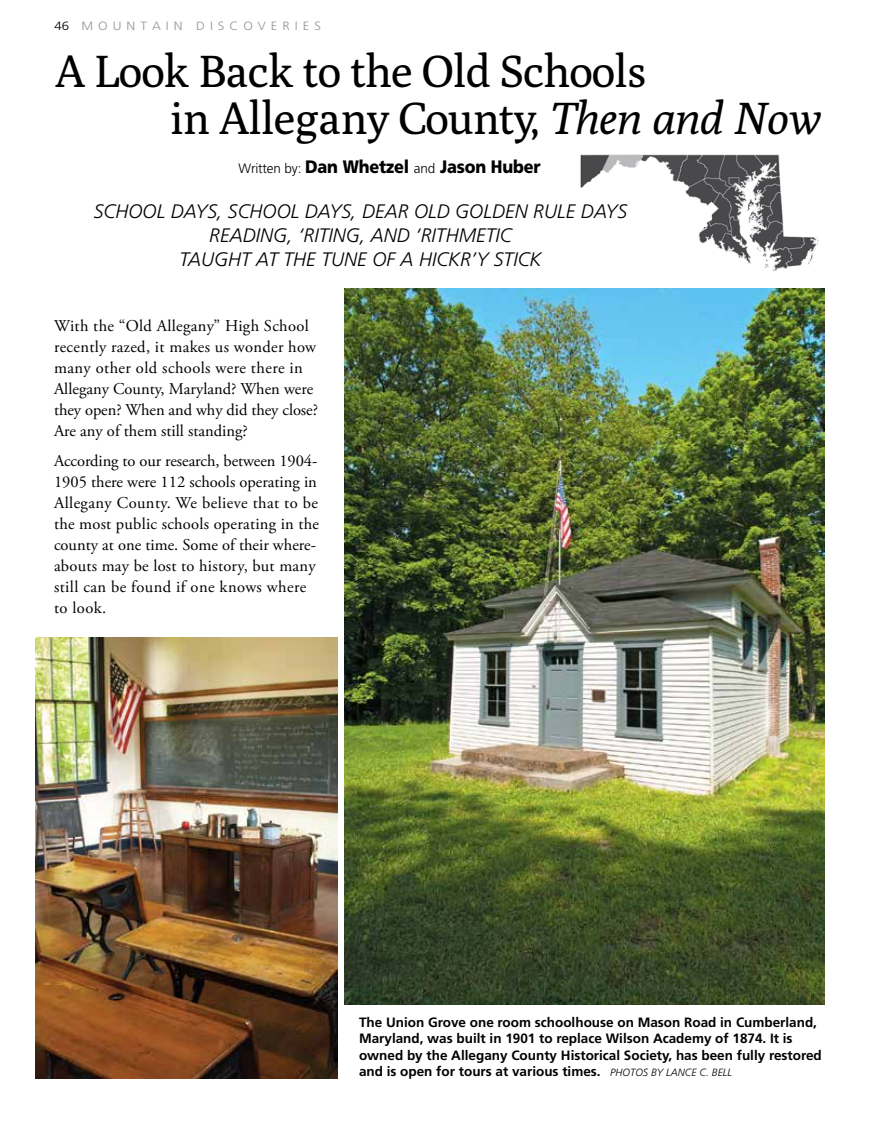
<style>
.page{position:relative;width:878px;height:1134px;background:#fff}
.page>*{position:absolute;margin:0;border:0;box-sizing:border-box;transform-origin:0 0}
.t1{font:45px/46.5px "Poly";letter-spacing:-.02em;color:#000}
.t2{font:italic 300 19.5px/24px "Frutiger";color:#000;text-align:center}
.t3{font:900 18px "Frutiger";letter-spacing:-.01em;color:#000;scale:.9 1}
.t4{font:16.5px/21px "Adobe Garamond Pro";letter-spacing:.015em;color:#000}
.t5{font:700 13.5px/16.5px "Frutiger";color:#000}
.t6{font:300 12px "Frutiger";color:#939598;scale:1.1 1}
.s1{color:#000}
.s2{font-style:italic}
.s3{font-weight:300;font-size:13.5px}
.s4{font-weight:300;font-style:italic;font-size:10.5px}
</style>
<div class="page">
<img style="left:580px;top:154px;width:239px;height:117px">
<img style="left:344px;top:289px;width:480px;height:716px">
<img style="left:35px;top:637px;width:302px;height:442px">
<p class="t6" style="left:55px;top:19px;width:244px"><span class="s1">46</span> M O U N T A I N D I S C O V E R I E S</p>
<h1 class="t1" style="left:170px;top:48px;width:652px;text-indent:-115px">A Look Back to the Old Schools<br>in Allegany County, <span class="s2">Then and Now</span></h1>
<p class="t3" style="left:238px;top:156px;width:337px"><span class="s3">WRITTEN BY:</span> Dan Whetzel <span class="s3">AND</span> Jason Huber</p>
<p class="t2" style="left:94px;top:199px;width:535px">SCHOOL DAYS, SCHOOL DAYS, DEAR OLD GOLDEN RULE DAYS<br>READING, ‘RITING, AND ‘RITHMETIC<br>TAUGHT AT THE TUNE OF A HICKR’Y STICK</p>
<p class="t4" style="left:54px;top:315px;width:265px">With the “Old Allegany” High School recently razed, it makes us wonder how many other old schools were there in Allegany County, Maryland? When were they open? When and why did they close?<br>Are any of them still standing?</p>
<p class="t4" style="left:54px;top:450px;width:266px">According to our research, between 1904- 1905 there were 112 schools operating in Allegany County. We believe that to be the most public schools operating in the county at one time. Some of their where&shy;abouts may be lost to history, but many still can be found if one knows where to look.</p>
<p class="t5" style="left:359px;top:1014px;width:464px">The Union Grove one room schoolhouse on Mason Road in Cumberland, Maryland, was built in 1901 to replace Wilson Academy of 1874. It is owned by the Allegany County Historical Society, has been fully restored and is open for tours at various times. <span class="s4">PHOTOS BY LANCE C. BELL</span></p>
</div>
